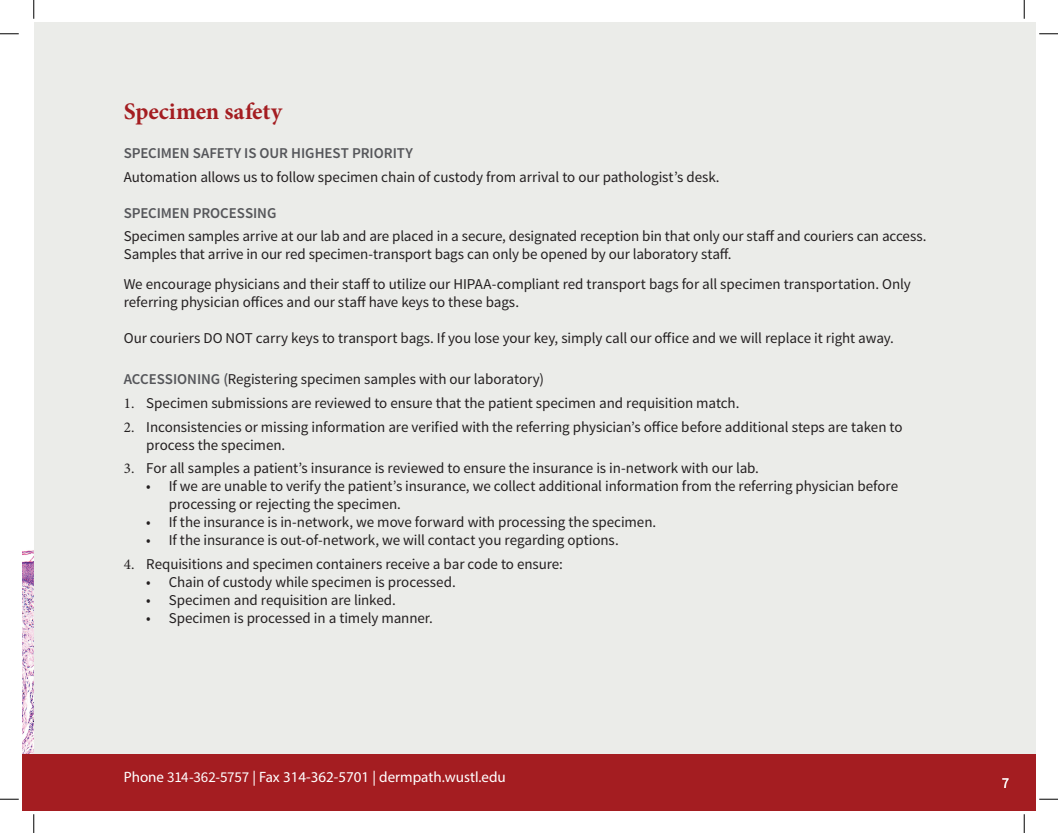
<style>
.page{position:relative;width:1058px;height:833px;background:#fff}
.page>*{position:absolute;margin:0;border:0;box-sizing:border-box;transform-origin:0 0}
.t1{font:700 23.75px "Minion Pro";color:#a41d21}
.t2{font:15px/18px "Source Sans Pro";letter-spacing:-.005em;color:#231f20}
.t3{font:15px "Myriad Pro";color:#fff}
.t4{font:600 15px "Source Sans Pro";letter-spacing:-.005em;color:#55565a}
.t5{font:15px "Source Sans Pro";color:#fff}
.s1{font-weight:600;color:#55565a}
.s2{font-family:"Minion Pro"}
.s3{font-family:"Source Sans Pro"}
</style>
<div class="page">
<div style="left:34px;top:22px;width:1001px;height:788px;background:#ebece9"></div>
<div style="left:34px;top:754px;width:1001px;height:56px;background:#a41d21"></div>
<img style="left:22px;top:550px;width:12px;height:204px">
<div style="left:22px;top:754px;width:12px;height:56px;background:#a41d21"></div>
<svg style="left:0;top:33px;width:19px;height:2px"></svg>
<svg style="left:1039px;top:33px;width:19px;height:2px"></svg>
<svg style="left:0;top:798px;width:19px;height:2px"></svg>
<svg style="left:1039px;top:798px;width:19px;height:2px"></svg>
<svg style="left:33px;top:0;width:2px;height:19px"></svg>
<svg style="left:33px;top:814px;width:2px;height:18px"></svg>
<svg style="left:1023px;top:0;width:2px;height:19px"></svg>
<svg style="left:1023px;top:814px;width:2px;height:18px"></svg>
<h1 class="t1" style="left:124px;top:94px;width:160px">Specimen safety</h1>
<p class="t4" style="left:124px;top:144px;width:291px">SPECIMEN SAFETY IS OUR HIGHEST PRIORITY</p>
<p class="t2" style="left:124px;top:168px;width:597px">Automation allows us to follow specimen chain of custody from arrival to our pathologist’s desk.</p>
<p class="t4" style="left:124px;top:203px;width:154px">SPECIMEN PROCESSING</p>
<p class="t2" style="left:124px;top:227px;width:804px">Specimen samples arrive at our lab and are placed in a secure, designated reception bin that only our staff and couriers can access.<br>Samples that arrive in our red specimen-transport bags can only be opened by our laboratory staff.</p>
<p class="t2" style="left:124px;top:275px;width:788px">We encourage physicians and their staff to utilize our HIPAA-compliant red transport bags for all specimen transportation. Only referring physician offices and our staff have keys to these bags.</p>
<p class="t2" style="left:124px;top:329px;width:771px">Our couriers DO NOT carry keys to transport bags. If you lose your key, simply call our office and we will replace it right away.</p>
<p class="t2" style="left:124px;top:370px;width:422px"><span class="s1">ACCESSIONING (</span>Registering specimen samples with our laboratory)</p>
<p class="t2" style="left:124px;top:394px;width:617px"><span class="s2">1.</span> Specimen submissions are reviewed to ensure that the patient specimen and requisition match.</p>
<p class="t2" style="left:146px;top:418px;width:757px;text-indent:-22px"><span class="s2">2.</span> Inconsistencies or missing information are verified with the referring physician’s office before additional steps are taken to process the specimen.</p>
<p class="t2" style="left:124px;top:459px;width:636px"><span class="s2">3.</span> For all samples a patient’s insurance is reviewed to ensure the insurance is in-network with our lab.</p>
<p class="t2" style="left:169px;top:477px;width:730px;text-indent:-22px">• If we are unable to verify the patient’s insurance, we collect additional information from the referring physician before processing or rejecting the specimen.</p>
<p class="t2" style="left:146px;top:513px;width:511px">• If the insurance is in-network, we move forward with processing the specimen.</p>
<p class="t2" style="left:146px;top:531px;width:474px">• If the insurance is out-of-network, we will contact you regarding options.</p>
<p class="t2" style="left:124px;top:555px;width:440px"><span class="s2">4.</span> Requisitions and specimen containers receive a bar code to ensure:</p>
<p class="t2" style="left:146px;top:573px;width:311px">• Chain of custody while specimen is processed.</p>
<p class="t2" style="left:146px;top:591px;width:251px">• Specimen and requisition are linked.</p>
<p class="t2" style="left:146px;top:609px;width:288px">• Specimen is processed in a timely manner.</p>
<p class="t3" style="left:124px;top:768px;width:383px">Phone <span class="s3">314-362-5757</span> | Fax 314-362-5701 | dermpath.wustl.edu</p>
<p class="t5" style="left:1001px;top:773px;width:9px">7</p>
</div>
